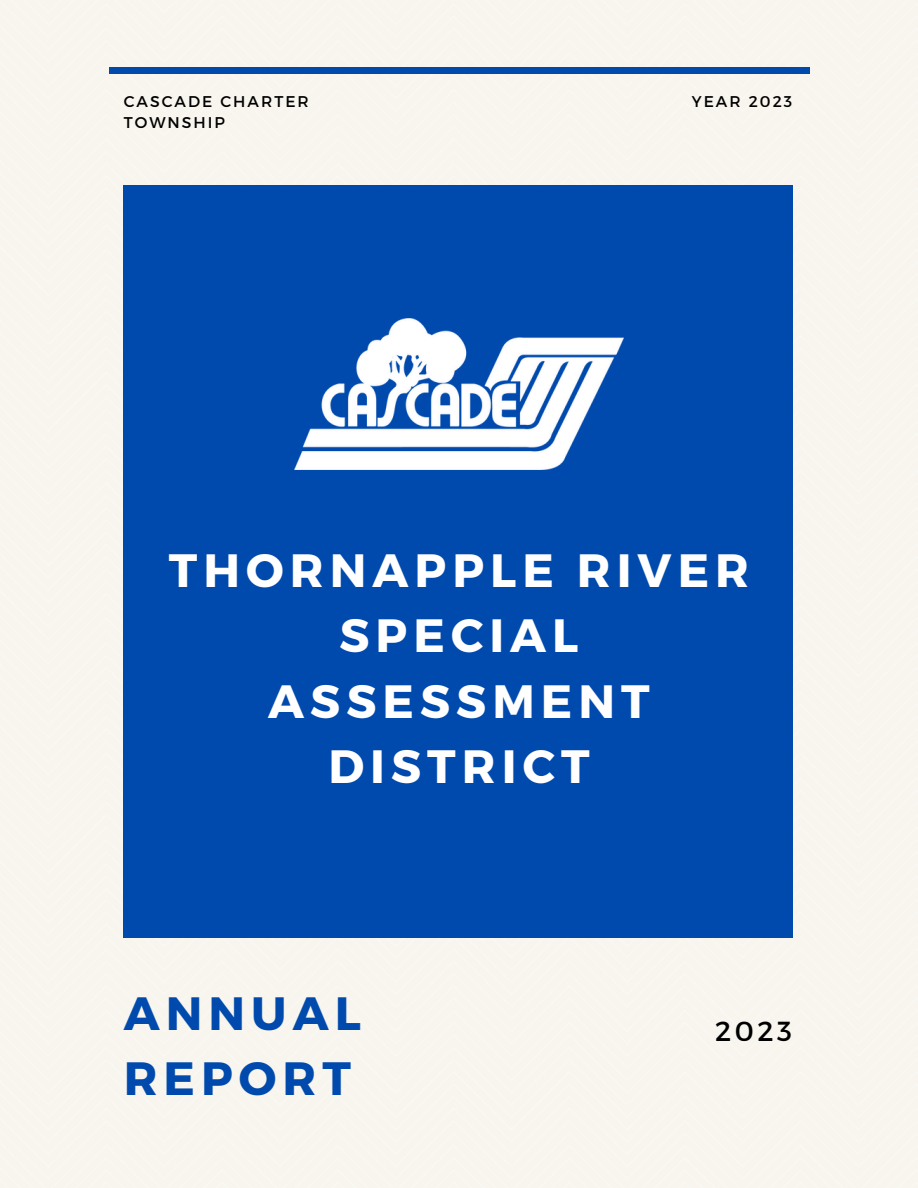
<style>
.page{position:relative;width:918px;height:1188px;background:#f8f5ee}
.page>*{position:absolute;margin:0;border:0;box-sizing:border-box;transform-origin:0 0}
.t1{font:700 46.65px/65.2px "Montserrat";letter-spacing:.13em;color:#fff;text-align:center}
.t2{font:700 46.65px/64.5px "Montserrat";letter-spacing:.13em;color:#004aad}
.t3{font:27.6px "Montserrat";color:#000}
.t4{font:15.6px/21.1px "Montserrat";letter-spacing:.13em;color:#000}
</style>
<div class="page">
<div style="left:110px;top:67px;width:700px;height:7px;background:#004aad"></div>
<div style="left:123px;top:185px;width:669px;height:753px;background:#004aad"></div>
<img style="left:295px;top:318px;width:328px;height:151px">
<p class="t4" style="left:124px;top:90px;width:187px">CASCADE CHARTER<br>TOWNSHIP</p>
<h1 class="t4" style="left:692px;top:90px;width:102px">YEAR 2023</h1>
<p class="t1" style="left:169px;top:536px;width:582px">THORNAPPLE RIVER<br>SPECIAL<br>ASSESSMENT<br>DISTRICT</p>
<h1 class="t2" style="left:124px;top:979px;width:239px">ANNUAL<br>REPORT</h1>
<h2 class="t3" style="left:715px;top:1013px;width:79px">2023</h2>
</div>
